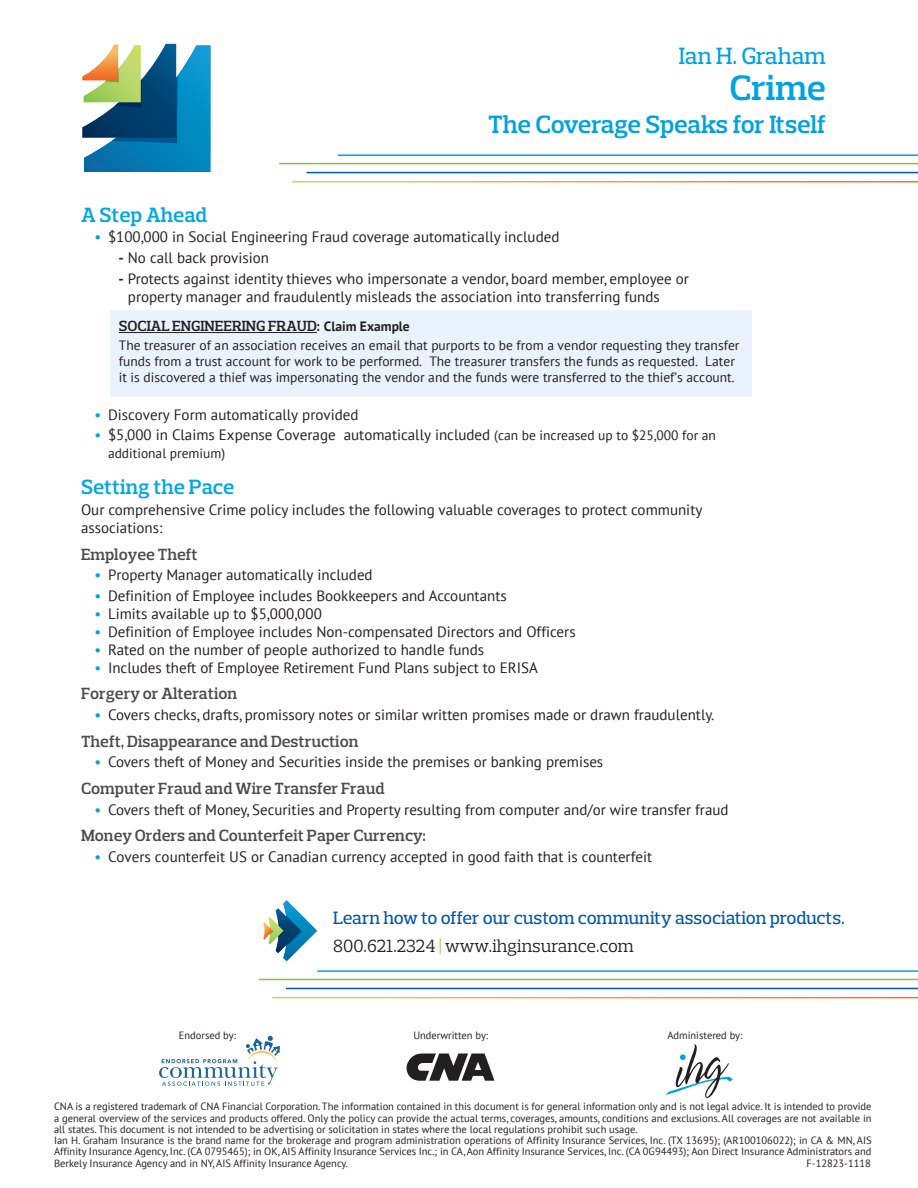
<style>
.page{position:relative;width:918px;height:1188px;background:#fff}
.page>*{position:absolute;margin:0;border:0;box-sizing:border-box;transform-origin:0 0}
.t1{font:600 36px "Prelo Slab";color:#00a2df}
.t2{font:600 25.5px "Prelo Slab";letter-spacing:-.01em;color:#00a2df}
.t3{font:500 24px "Prelo Slab";letter-spacing:-.01em;color:#00a2df}
.t4{font:600 21px "Prelo Slab";color:#00a7e1}
.t5{font:500 18.3px "Prelo Slab";letter-spacing:-.01em;color:#0157a8}
.t6{font:18px "Prelo Slab";color:#231f20}
.t7{font:600 16.5px "Prelo Slab";color:#4b4c4d}
.t8{font:15px/18px "PT Sans";color:#231f20}
.t9{font:600 15px "Prelo Slab";color:#231f20}
.t10{font:13.5px/16.2px "PT Sans";color:#231f20}
.t11{font:10.5px/11.2px "PT Sans";color:#231f20;text-align:justify}
.s1{color:#00a2df}
.s2{font-weight:700}
.s3{font-family:"PT Sans";font-weight:700;font-size:13.5px}
.s4{font-size:13.5px}
.s5{color:#83c447}
</style>
<div class="page">
<div style="left:110px;top:310px;width:642px;height:87px;background:#eaf2fb"></div>
<hr style="left:119px;top:332px;width:198px;height:1px;background:#231f20">
<svg style="left:82px;top:44px;width:128px;height:128px"></svg>
<svg style="left:407px;top:1054px;width:87px;height:27px"></svg>
<svg style="left:159px;top:1036px;width:121px;height:50px"></svg>
<hr style="left:259px;top:979px;width:659px;height:1px;background:#83c447">
<hr style="left:286px;top:988px;width:632px;height:1px;background:#0157a8">
<hr style="left:317px;top:970px;width:601px;height:2px;background:#00a2df">
<svg style="left:263px;top:900px;width:54px;height:61px"></svg>
<svg style="left:665px;top:1044px;width:68px;height:54px"></svg>
<hr style="left:279px;top:163px;width:639px;height:1px;background:#83c447">
<hr style="left:306px;top:172px;width:612px;height:1px;background:#0157a8">
<hr style="left:338px;top:154px;width:580px;height:2px;background:#00a2df">
<p class="t3" style="left:679px;top:41px;width:148px">Ian H. Graham</p>
<p class="t1" style="left:730px;top:65px;width:98px">Crime</p>
<p class="t2" style="left:488px;top:108px;width:339px">The Coverage Speaks for Itself</p>
<p class="t4" style="left:81px;top:202px;width:128px">A Step Ahead</p>
<p class="t8" style="left:94px;top:228px;width:466px"><span class="s1">•</span> $100,000 in Social Engineering Fraud coverage automatically included</p>
<p class="t8" style="left:118px;top:248px;width:152px"><span class="s2">-</span> No call back provision</p>
<p class="t8" style="left:128px;top:269px;width:562px;text-indent:-9px"><span class="s2">-</span> Protects against identity thieves who impersonate a vendor, board member, employee or property manager and fraudulently misleads the association into transferring funds</p>
<p class="t9" style="left:119px;top:317px;width:292px">SOCIAL ENGINEERING FRAUD: <span class="s3">Claim Example</span></p>
<p class="t10" style="left:119px;top:337px;width:622px">The treasurer of an association receives an email that purports to be from a vendor requesting they transfer funds from a trust account for work to be performed. The treasurer transfers the funds as requested. Later it is discovered a thief was impersonating the vendor and the funds were transferred to the thief’s account.</p>
<p class="t8" style="left:94px;top:405px;width:266px"><span class="s1">•</span> Discovery Form automatically provided</p>
<p class="t8" style="left:94px;top:426px;width:623px"><span class="s1">•</span> $5,000 in Claims Expense Coverage automatically included <span class="s4">(can be increased up to $25,000 for an</span></p>
<p class="t10" style="left:108px;top:445px;width:119px">additional premium)</p>
<p class="t4" style="left:81px;top:474px;width:155px">Setting the Pace</p>
<p class="t8" style="left:81px;top:500px;width:623px">Our comprehensive Crime policy includes the following valuable coverages to protect community associations:</p>
<p class="t7" style="left:81px;top:544px;width:118px">Employee Theft</p>
<p class="t8" style="left:94px;top:566px;width:280px"><span class="s1">•</span> Property Manager automatically included</p>
<p class="t8" style="left:94px;top:586px;width:414px"><span class="s1">•</span> Definition of Employee includes Bookkeepers and Accountants</p>
<p class="t8" style="left:94px;top:604px;width:229px"><span class="s1">•</span> Limits available up to $5,000,000</p>
<p class="t8" style="left:94px;top:622px;width:483px"><span class="s1">•</span> Definition of Employee includes Non-compensated Directors and Officers</p>
<p class="t8" style="left:94px;top:640px;width:391px"><span class="s1">•</span> Rated on the number of people authorized to handle funds</p>
<p class="t8" style="left:94px;top:658px;width:445px"><span class="s1">•</span> Includes theft of Employee Retirement Fund Plans subject to ERISA</p>
<p class="t7" style="left:81px;top:684px;width:158px">Forgery or Alteration</p>
<p class="t8" style="left:94px;top:706px;width:622px"><span class="s1">•</span> Covers checks, drafts, promissory notes or similar written promises made or drawn fraudulently.</p>
<p class="t7" style="left:81px;top:731px;width:279px">Theft, Disappearance and Destruction</p>
<p class="t8" style="left:94px;top:753px;width:510px"><span class="s1">•</span> Covers theft of Money and Securities inside the premises or banking premises</p>
<p class="t7" style="left:81px;top:778px;width:305px">Computer Fraud and Wire Transfer Fraud</p>
<p class="t8" style="left:94px;top:800px;width:636px"><span class="s1">•</span> Covers theft of Money, Securities and Property resulting from computer and/or wire transfer fraud</p>
<p class="t7" style="left:81px;top:826px;width:347px">Money Orders and Counterfeit Paper Currency:</p>
<p class="t8" style="left:94px;top:847px;width:559px"><span class="s1">•</span> Covers counterfeit US or Canadian currency accepted in good faith that is counterfeit</p>
<p class="t5" style="left:333px;top:907px;width:513px">Learn how to offer our custom community association products.</p>
<p class="t6" style="left:333px;top:935px;width:302px">800.621.2324 <span class="s5">|</span> www.ihginsurance.com</p>
<p class="t11" style="left:179px;top:1030px;width:59px">Endorsed by:</p>
<p class="t11" style="left:413px;top:1030px;width:76px">Underwritten by:</p>
<p class="t11" style="left:667px;top:1030px;width:76px">Administered by:</p>
<p class="t11" style="left:54px;top:1101px;width:819px">CNA is a registered trademark of CNA Financial Corporation. The information contained in this document is for general information only and is not legal advice. It is intended to provide a general overview of the services and products offered. Only the policy can provide the actual terms, coverages, amounts, conditions and exclusions. All coverages are not available in all states. This document is not intended to be advertising or solicitation in states where the local regulations prohibit such usage.</p>
<p class="t11" style="left:54px;top:1135px;width:819px">Ian H. Graham Insurance is the brand name for the brokerage and program administration operations of Affinity Insurance Services, Inc. (TX 13695); (AR100106022); in CA &amp; MN, AIS Affinity Insurance Agency, Inc. (CA 0795465); in OK, AIS Affinity Insurance Services Inc.; in CA, Aon Affinity Insurance Services, Inc. (CA 0G94493); Aon Direct Insurance Administrators and Berkely Insurance Agency and in NY, AIS Affinity Insurance Agency.</p>
<p class="t11" style="left:806px;top:1157px;width:66px">F-12823-1118</p>
</div>
